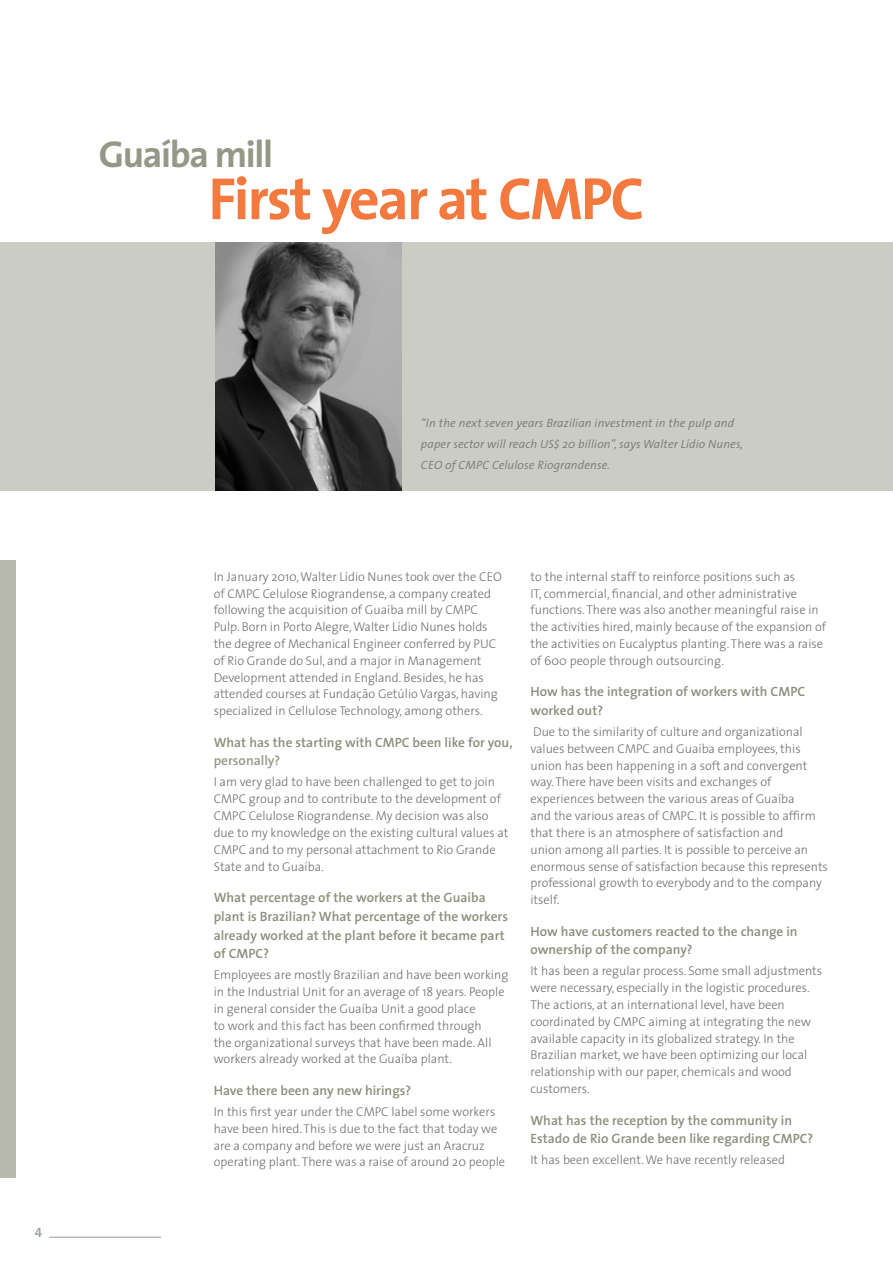
<style>
.page{position:relative;width:893px;height:1263px;background:#fff}
.page>*{position:absolute;margin:0;border:0;box-sizing:border-box;transform-origin:0 0}
.t1{font:700 60px "The Sans";letter-spacing:-.035em;color:#f4793e}
.t2{font:700 37.5px "The Sans";letter-spacing:-.035em;color:#949887}
.t3{font:600 13.5px/18.8px "The Sans";color:#8b8f7b}
.t4{font:600 13.5px "The Sans";color:#949887}
.t5{font:13.5px "The Sans Semi Bold Caps";color:#939ba1}
.t6{font:300 12.75px/16.8px "The Sans";color:#6d6f71}
.t7{font:italic 300 12px/21px "The Sans";letter-spacing:.01em;color:#767b72}
</style>
<div class="page">
<hr style="left:50px;top:1237px;width:111px;height:1px;background:#939ba1">
<div style="left:0;top:561px;width:16px;height:617px;background:#b9baaf"></div>
<div style="left:0;top:242px;width:893px;height:248px;background:#cbccc4"></div>
<img style="left:215px;top:243px;width:186px;height:247px">
<h2 class="t2" style="left:99px;top:123px;width:176px">Guaíba mill</h2>
<h1 class="t1" style="left:208px;top:149px;width:437px">First year at CMPC</h1>
<p class="t5" style="left:35px;top:1221px;width:9px">4</p>
<p class="t7" style="left:421px;top:412px;width:324px">“In the next seven years Brazilian investment in the pulp and paper sector will reach US$ 20 billion”, says Walter Lídio Nunes,<br>CEO of CMPC Celulose Riograndense.</p>
<p class="t6" style="left:214px;top:568px;width:290px">In January 2010, Walter Lídio Nunes took over the CEO of CMPC Celulose Riograndense, a company created following the acquisition of Guaíba mill by CMPC Pulp. Born in Porto Alegre, Walter Lídio Nunes holds the degree of Mechanical Engineer conferred by PUC of Rio Grande do Sul, and a major in Management Development attended in England. Besides, he has attended courses at Fundação Getúlio Vargas, having specialized in Cellulose Technology, among others.</p>
<p class="t3" style="left:214px;top:732px;width:300px">What has the starting with CMPC been like for you,</p>
<p class="t4" style="left:214px;top:750px;width:68px">personally?</p>
<p class="t6" style="left:214px;top:773px;width:296px">I am very glad to have been challenged to get to join CMPC group and to contribute to the development of CMPC Celulose Riograndense. My decision was also due to my knowledge on the existing cultural values at CMPC and to my personal attachment to Rio Grande State and to Guaíba.</p>
<p class="t3" style="left:214px;top:888px;width:296px">What percentage of the workers at the Guaíba plant is Brazilian? What percentage of the workers already worked at the plant before it became part of CMPC?</p>
<p class="t6" style="left:214px;top:966px;width:296px">Employees are mostly Brazilian and have been working in the Industrial Unit for an average of 18 years. People in general consider the Guaíba Unit a good place<br>to work and this fact has been confirmed through<br>the organizational surveys that have been made. All workers already worked at the Guaíba plant.</p>
<p class="t3" style="left:214px;top:1080px;width:199px">Have there been any new hirings?</p>
<p class="t6" style="left:214px;top:1103px;width:293px">In this first year under the CMPC label some workers have been hired. This is due to the fact that today we are a company and before we were just an Aracruz operating plant. There was a raise of around 20 people</p>
<p class="t6" style="left:530px;top:568px;width:297px">to the internal staff to reinforce positions such as<br>IT, commercial, financial, and other administrative functions. There was also another meaningful raise in the activities hired, mainly because of the expansion of the activities on Eucalyptus planting. There was a raise of 600 people through outsourcing.</p>
<p class="t3" style="left:530px;top:682px;width:276px">How has the integration of workers with CMPC worked out?</p>
<p class="t6" style="left:530px;top:723px;width:299px">Due to the similarity of culture and organizational values between CMPC and Guaíba employees, this union has been happening in a soft and convergent way. There have been visits and exchanges of experiences between the various areas of Guaíba<br>and the various areas of CMPC. It is possible to affirm that there is an atmosphere of satisfaction and<br>union among all parties. It is possible to perceive an enormous sense of satisfaction because this represents professional growth to everybody and to the company itself.</p>
<p class="t3" style="left:530px;top:921px;width:269px">How have customers reacted to the change in ownership of the company?</p>
<p class="t6" style="left:530px;top:962px;width:293px">It has been a regular process. Some small adjustments were necessary, especially in the logistic procedures.<br>The actions, at an international level, have been coordinated by CMPC aiming at integrating the new available capacity in its globalized strategy. In the Brazilian market, we have been optimizing our local relationship with our paper, chemicals and wood customers.</p>
<p class="t3" style="left:530px;top:1110px;width:284px">What has the reception by the community in<br>Estado de Rio Grande been like regarding CMPC?</p>
<p class="t6" style="left:530px;top:1151px;width:256px">It has been excellent. We have recently released</p>
</div>
